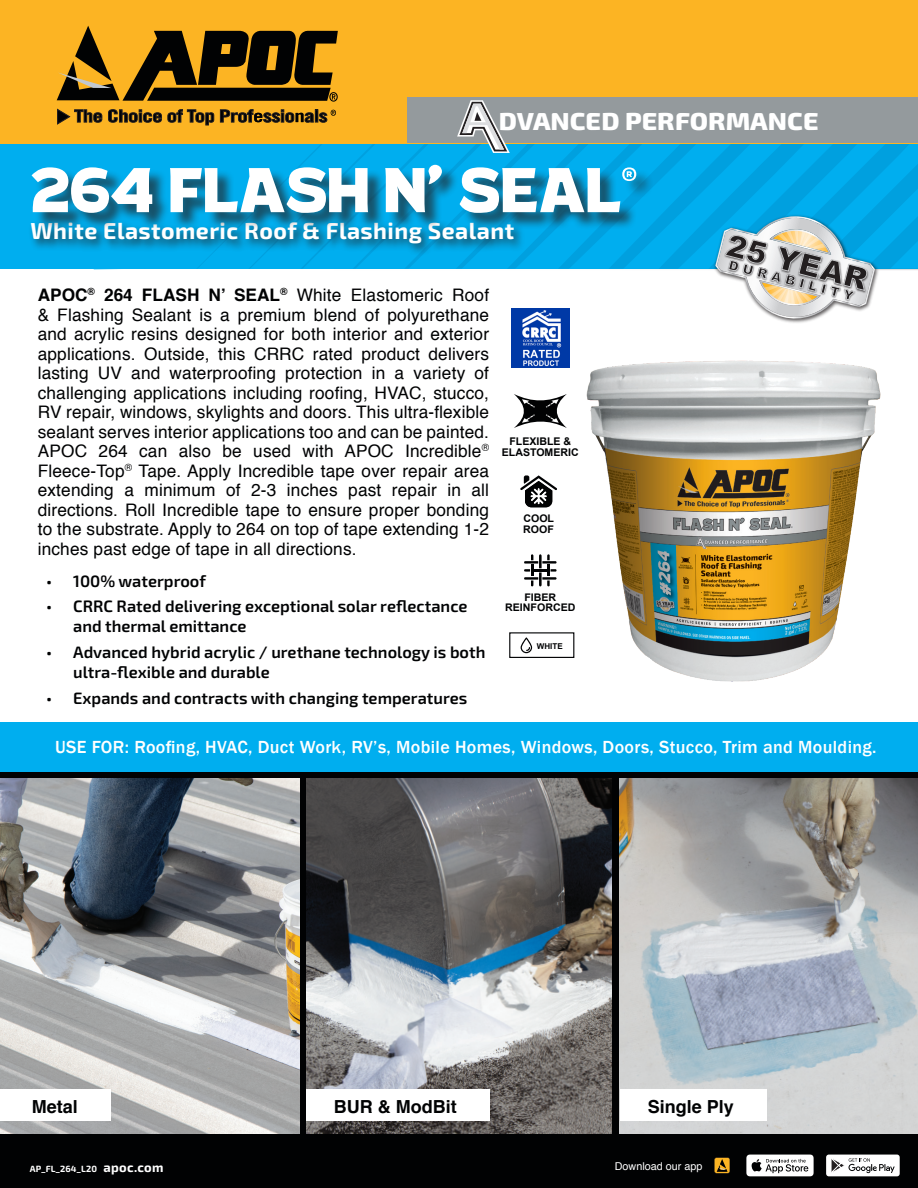
<style>
.page{position:relative;width:918px;height:1188px;background:#fff}
.page>*{position:absolute;margin:0;border:0;box-sizing:border-box;transform-origin:0 0}
.t1{font:800 63px "Atrek";letter-spacing:.02em;color:#fff}
.t2{font:900 30.3px "Arial";color:#231f20}
.t3{font:800 24.6px "Exo 2";color:#fff;scale:1.07 1}
.t4{font:700 23.1px "Exo 2";letter-spacing:.02em;color:#fff}
.t5{font:500 18px "Franklin Gothic";letter-spacing:.02em;color:#fff}
.t6{font:700 18px "Helvetica";color:#010203}
.t7{font:17.25px/19.5px "Helvetica";letter-spacing:.01em;color:#010203;text-align:justify}
.t8{font:600 16.5px/19.8px "Exo 2";color:#010203}
.t9{font:900 13.05px "Arial";color:#231f20}
.t10{font:10.8px "Helvetica";color:#fff}
.t11{font:700 10.65px/10.6px "Arial";color:#010203;text-align:center}
.t12{font:700 10.5px/10.5px "Arial";color:#010203}
.t13{font:700 9px "Exo 2";letter-spacing:.02em;color:#fff}
.t14{font:700 8.1px "Arial";color:#010203}
.s1{font-weight:700}
.s2{font-size:12.9px}
</style>
<div class="page">
<div style="left:0;top:772px;width:918px;height:416px;background:#010203"></div>
<div style="left:0;top:722px;width:918px;height:50px;background:#00aeef"></div>
<img style="left:306px;top:778px;width:306px;height:356px">
<img style="left:0;top:778px;width:299px;height:356px">
<img style="left:620px;top:778px;width:298px;height:356px">
<svg style="left:746px;top:1155px;width:68px;height:21px"></svg>
<div style="left:826px;top:1155px;width:74px;height:21px;background:#fff;border-radius:3px"></div>
<svg style="left:831px;top:1158px;width:64px;height:15px"></svg>
<svg style="left:714px;top:1158px;width:16px;height:15px"></svg>
<div style="left:0;top:141px;width:918px;height:128px;background:#00aeef"></div>
<svg style="left:115px;top:143px;width:516px;height:127px"></svg>
<div style="left:28px;top:219px;width:498px;height:37px;background:#231f20;opacity:.75"></div>
<div style="left:34px;top:166px;width:620px;height:64px;background:#231f20;opacity:.65"></div>
<div style="left:0;top:0;width:918px;height:143px;background:#fcb423"></div>
<div style="left:408px;top:97px;width:510px;height:46px;background:#949a9d"></div>
<svg style="left:56px;top:26px;width:454px;height:243px"></svg>
<svg style="left:631px;top:143px;width:287px;height:177px"></svg>
<img style="left:587px;top:360px;width:293px;height:321px">
<svg style="left:514px;top:394px;width:53px;height:34px"></svg>
<svg style="left:546px;top:399px;width:13px;height:9px"></svg>
<svg style="left:522px;top:414px;width:13px;height:9px"></svg>
<svg style="left:546px;top:414px;width:13px;height:9px"></svg>
<svg style="left:522px;top:399px;width:13px;height:9px"></svg>
<svg style="left:521px;top:637px;width:11px;height:16px"></svg>
<div style="left:509px;top:632px;width:65px;height:26px;border:1px solid #010203"></div>
<svg style="left:520px;top:475px;width:37px;height:32px"></svg>
<svg style="left:524px;top:554px;width:33px;height:33px"></svg>
<img style="left:511px;top:309px;width:59px;height:58px">
<div style="left:306px;top:1089px;width:183px;height:31px;background:#fff"></div>
<div style="left:620px;top:1089px;width:146px;height:32px;background:#fff"></div>
<div style="left:0;top:1089px;width:111px;height:31px;background:#fff"></div>
<h3 class="t3" style="left:499px;top:102px;width:301px">DVANCED PERFORMANCE</h3>
<p class="t1" style="left:32px;top:148px;width:606px">264 FLASH N’ SEAL®</p>
<p class="t4" style="left:30px;top:213px;width:485px">White Elastomeric Roof &amp; Flashing Sealant</p>
<p class="t7" style="left:38px;top:286px;width:453px"><span class="s1">APOC</span><sup>®</sup> <span class="s1">264 FLASH N’ SEAL</span><sup>®</sup> White Elastomeric Roof &amp; Flashing Sealant is a premium blend of polyurethane and acrylic resins designed for both interior and exterior applications. Outside, this CRRC rated product delivers lasting UV and waterproofing protection in a variety of challenging applications including roofing, HVAC, stucco, RV repair, windows, skylights and doors. This ultra-flexible sealant serves interior applications too and can be painted.<br>APOC 264 can also be used with APOC Incredible<sup>® </sup>Fleece-Top<sup>®</sup> Tape. Apply Incredible tape over repair area extending a minimum of 2-3 inches past repair in all directions. Roll Incredible tape to ensure proper bonding to the substrate. Apply to 264 on top of tape extending 1-2 inches past edge of tape in all directions.</p>
<p class="t8" style="left:46px;top:570px;width:161px">• 100% waterproof</p>
<p class="t8" style="left:73px;top:596px;width:396px;text-indent:-27px">• CRRC Rated delivering exceptional solar reflectance and thermal emittance</p>
<p class="t8" style="left:73px;top:642px;width:414px;text-indent:-27px">• Advanced hybrid acrylic / urethane technology is both ultra-flexible and durable</p>
<p class="t8" style="left:46px;top:687px;width:423px">• Expands and contracts with changing temperatures</p>
<p class="t11" style="left:502px;top:437px;width:78px">FLEXIBLE &amp;<br>ELASTOMERIC</p>
<p class="t12" style="left:523px;top:514px;width:32px">COOL<br>ROOF</p>
<p class="t12" style="left:505px;top:592px;width:72px;text-align:center">FIBER<br>REINFORCED</p>
<p class="t14" style="left:537px;top:640px;width:27px">WHITE</p>
<p class="t2" style="left:733px;top:223px;width:146px;rotate:14deg">25 YEAR</p>
<p class="t9" style="left:731px;top:256px;width:130px;rotate:14deg">D U R A B I L I T Y</p>
<p class="t5" style="left:55px;top:736px;width:823px">USE FOR: Roofing, HVAC, Duct Work, RV’s, Mobile Homes, Windows, Doors, Stucco, Trim and Moulding.</p>
<p class="t6" style="left:32px;top:1092px;width:48px">Metal</p>
<p class="t6" style="left:334px;top:1092px;width:124px">BUR &amp; ModBit</p>
<p class="t6" style="left:648px;top:1092px;width:88px">Single Ply</p>
<p class="t13" style="left:30px;top:1162px;width:135px">AP_FL_264_L20 <span class="s2">apoc.com</span></p>
<p class="t10" style="left:615px;top:1157px;width:89px">Download our app</p>
</div>
